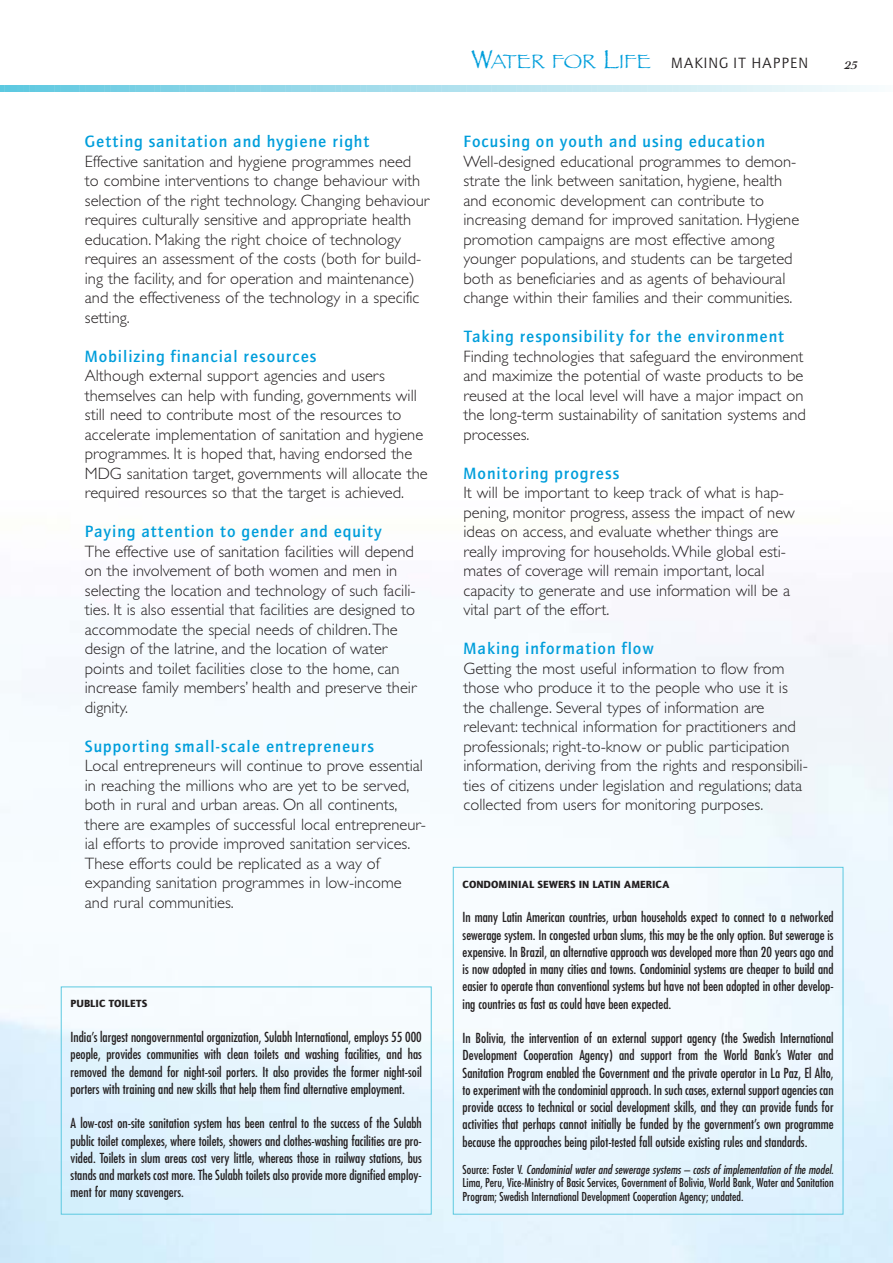
<style>
.page{position:relative;width:893px;height:1263px;background:#fff}
.page>*{position:absolute;margin:0;border:0;box-sizing:border-box;transform-origin:0 0}
.t1{font:18px "Coronet Bold V";color:#231f20}
.t2{font:300 16.5px/19.5px "Gill Sans";color:#231f20}
.t3{font:500 16.5px "AT Quay Sans";letter-spacing:.055em;color:#009edb}
.t4{font:15px "AT Quay Sans";letter-spacing:.055em;color:#231f20}
.t5{font:condensed 13.5px/17.2px "Futura";color:#231f20;text-align:justify}
.t6{font:condensed 12px/13.5px "Futura";color:#231f20}
.t7{font:900 10.5px "AT Quay Sans";color:#231f20}
.s1{font-family:"Papyrus";font-size:27px;color:#009edb}
.s2{font-family:"Papyrus";font-size:20.25px;color:#009edb}
.s3{font-style:italic}
</style>
<div class="page">
<img style="left:0;top:85px;width:892px;height:1178px">
<svg style="left:1px;top:85px;width:7px;height:7px"></svg>
<svg style="left:14px;top:85px;width:19px;height:7px"></svg>
<svg style="left:39px;top:85px;width:25px;height:7px"></svg>
<svg style="left:70px;top:85px;width:19px;height:7px"></svg>
<svg style="left:95px;top:85px;width:19px;height:7px"></svg>
<svg style="left:120px;top:85px;width:19px;height:7px"></svg>
<svg style="left:145px;top:85px;width:19px;height:7px"></svg>
<svg style="left:170px;top:85px;width:25px;height:7px"></svg>
<svg style="left:201px;top:85px;width:19px;height:7px"></svg>
<svg style="left:226px;top:85px;width:19px;height:7px"></svg>
<svg style="left:251px;top:85px;width:19px;height:7px"></svg>
<svg style="left:276px;top:85px;width:19px;height:7px"></svg>
<svg style="left:301px;top:85px;width:19px;height:7px"></svg>
<svg style="left:326px;top:85px;width:25px;height:7px"></svg>
<svg style="left:357px;top:85px;width:19px;height:7px"></svg>
<svg style="left:382px;top:85px;width:19px;height:7px"></svg>
<svg style="left:407px;top:85px;width:19px;height:7px"></svg>
<svg style="left:432px;top:85px;width:19px;height:7px"></svg>
<svg style="left:457px;top:85px;width:19px;height:7px"></svg>
<svg style="left:482px;top:85px;width:25px;height:7px"></svg>
<svg style="left:513px;top:85px;width:19px;height:7px"></svg>
<svg style="left:538px;top:85px;width:19px;height:7px"></svg>
<svg style="left:563px;top:85px;width:19px;height:7px"></svg>
<svg style="left:588px;top:85px;width:19px;height:7px"></svg>
<svg style="left:613px;top:85px;width:25px;height:7px"></svg>
<svg style="left:644px;top:85px;width:19px;height:7px"></svg>
<svg style="left:669px;top:85px;width:19px;height:7px"></svg>
<svg style="left:694px;top:85px;width:19px;height:7px"></svg>
<svg style="left:719px;top:85px;width:19px;height:7px"></svg>
<svg style="left:744px;top:85px;width:19px;height:7px"></svg>
<svg style="left:769px;top:85px;width:25px;height:7px"></svg>
<svg style="left:800px;top:85px;width:19px;height:7px"></svg>
<svg style="left:825px;top:85px;width:19px;height:7px"></svg>
<svg style="left:850px;top:85px;width:19px;height:7px"></svg>
<svg style="left:875px;top:85px;width:17px;height:7px"></svg>
<div style="left:453px;top:867px;width:390px;height:348px;border:1px solid #5cc9e0"></div>
<div style="left:61px;top:987px;width:370px;height:228px;border:1px solid #5cc9e0"></div>
<p class="t3" style="left:85px;top:135px;width:286px">Getting sanitation and hygiene right</p>
<p class="t2" style="left:85px;top:153px;width:346px">Effective sanitation and hygiene programmes need to combine interventions to change behaviour with selection of the right technology. Changing behaviour requires culturally sensitive and appropriate health education. Making the right choice of technology requires an assessment of the costs (both for build&shy;ing the facility, and for operation and maintenance) and the effectiveness of the technology in a specific setting.</p>
<p class="t3" style="left:85px;top:350px;width:233px">Mobilizing financial resources</p>
<p class="t2" style="left:85px;top:368px;width:344px">Although external support agencies and users themselves can help with funding, governments will still need to contribute most of the resources to accelerate implementation of sanitation and hygiene programmes. It is hoped that, having endorsed the MDG sanitation target, governments will allocate the required resources so that the target is achieved.</p>
<p class="t3" style="left:85px;top:525px;width:298px">Paying attention to gender and equity</p>
<p class="t2" style="left:85px;top:543px;width:333px">The effective use of sanitation facilities will depend on the involvement of both women and men in selecting the location and technology of such facili&shy;ties. It is also essential that facilities are designed to accommodate the special needs of children.The design of the latrine, and the location of water points and toilet facilities close to the home, can increase family members’ health and preserve their dignity.</p>
<p class="t3" style="left:85px;top:740px;width:291px">Supporting small-scale entrepreneurs</p>
<p class="t2" style="left:85px;top:758px;width:343px">Local entrepreneurs will continue to prove essential in reaching the millions who are yet to be served, both in rural and urban areas. On all continents, there are examples of successful local entrepreneur&shy;ial efforts to provide improved sanitation services.<br>These efforts could be replicated as a way of expanding sanitation programmes in low-income and rural communities.</p>
<p class="t7" style="left:71px;top:1000px;width:78px">PUBLIC TOILETS</p>
<p class="t5" style="left:71px;top:1030px;width:353px">India’s largest nongovernmental organization, Sulabh International, employs 55 000 people, provides communities with clean toilets and washing facilities, and has removed the demand for night-soil porters. It also provides the former night-soil porters with training and new skills that help them find alternative employment.</p>
<p class="t5" style="left:71px;top:1116px;width:353px">A low-cost on-site sanitation system has been central to the success of the Sulabh public toilet complexes, where toilets, showers and clothes-washing facilities are pro&shy;vided. Toilets in slum areas cost very little, whereas those in railway stations, bus stands and markets cost more. The Sulabh toilets also provide more dignified employ&shy;ment for many scavengers.</p>
<p class="t4" style="left:471px;top:57px;width:338px"><span class="s1">W</span><span class="s2">ATER FOR</span> <span class="s1">L</span><span class="s2">IFE</span> MAKING IT HAPPEN</p>
<p class="t1" style="left:843px;top:57px;width:15px">25</p>
<p class="t3" style="left:463px;top:135px;width:303px">Focusing on youth and using education</p>
<p class="t2" style="left:463px;top:153px;width:337px">Well-designed educational programmes to demon&shy;strate the link between sanitation, hygiene, health and economic development can contribute to increasing demand for improved sanitation. Hygiene promotion campaigns are most effective among younger populations, and students can be targeted both as beneficiaries and as agents of behavioural change within their families and their communities.</p>
<p class="t3" style="left:463px;top:330px;width:322px">Taking responsibility for the environment</p>
<p class="t2" style="left:463px;top:348px;width:344px">Finding technologies that safeguard the environment and maximize the potential of waste products to be reused at the local level will have a major impact on the long-term sustainability of sanitation systems and processes.</p>
<p class="t3" style="left:463px;top:467px;width:157px">Monitoring progress</p>
<p class="t2" style="left:463px;top:485px;width:333px">It will be important to keep track of what is hap&shy;pening, monitor progress, assess the impact of new ideas on access, and evaluate whether things are really improving for households.While global esti&shy;mates of coverage will remain important, local capacity to generate and use information will be a vital part of the effort.</p>
<p class="t3" style="left:463px;top:642px;width:192px">Making information flow</p>
<p class="t2" style="left:463px;top:660px;width:346px">Getting the most useful information to flow from those who produce it to the people who use it is the challenge. Several types of information are relevant: technical information for practitioners and professionals; right-to-know or public participation information, deriving from the rights and responsibili&shy;ties of citizens under legislation and regulations; data collected from users for monitoring purposes.</p>
<p class="t7" style="left:462px;top:880px;width:208px">CONDOMINIAL SEWERS IN LATIN AMERICA</p>
<p class="t5" style="left:462px;top:910px;width:372px">In many Latin American countries, urban households expect to connect to a networked sewerage system. In congested urban slums, this may be the only option. But sewerage is expensive. In Brazil, an alternative approach was developed more than 20 years ago and is now adopted in many cities and towns. Condominial systems are cheaper to build and easier to operate than conventional systems but have not been adopted in other develop&shy;ing countries as fast as could have been expected.</p>
<p class="t5" style="left:462px;top:1031px;width:372px">In Bolivia, the intervention of an external support agency (the Swedish International Development Cooperation Agency) and support from the World Bank’s Water and Sanitation Program enabled the Government and the private operator in La Paz, El Alto, to experiment with the condominial approach. In such cases, external support agencies can provide access to technical or social development skills, and they can provide funds for activities that perhaps cannot initially be funded by the government’s own programme because the approaches being pilot-tested fall outside existing rules and standards.</p>
<p class="t6" style="left:462px;top:1163px;width:374px">S o u r c e : F o s t e r V. <span class="s3">Condominial water and sewerage systems – costs of implementation of the model.<br></span>Lima, Peru, Vice-Ministry of Basic Services, Government of Bolivia, World Bank, Water and Sanitation<br>Program; Swedish International Development Cooperation Agency; undated.</p>
</div>
